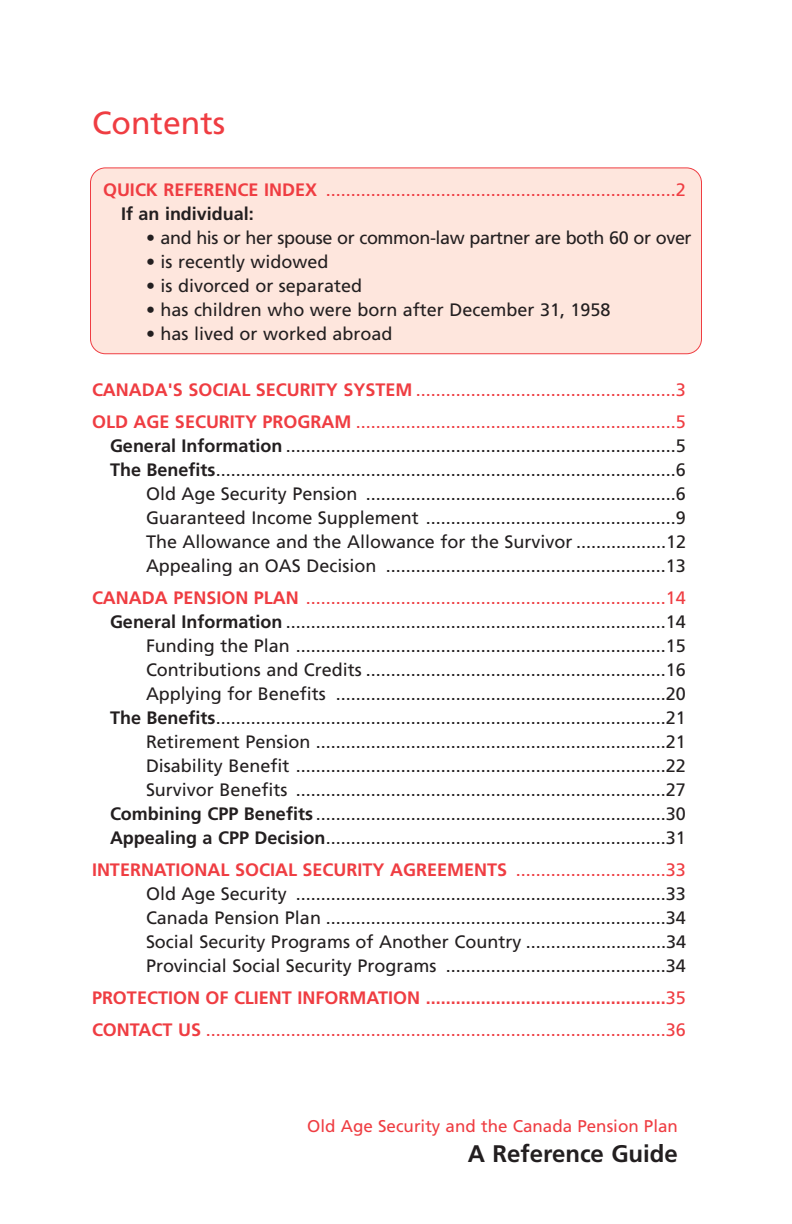
<style>
.page{position:relative;width:792px;height:1224px;background:#fff}
.page>*{position:absolute;margin:0;border:0;box-sizing:border-box;transform-origin:0 0}
.t1{font:32px "Frutiger";color:#ef3d42}
.t2{font:700 24px "Frutiger";color:#231f20}
.t3{font:18px/24px "Frutiger";color:#231f20;text-align:right}
.t4{font:18px/32px "Frutiger";color:#ef3d42}
.t5{font:18px "Frutiger";letter-spacing:-.02em;color:#231f20}
.t6{font:17px "Frutiger";color:#ef3d42}
.s1{font-weight:700}
.s2{font-weight:700;color:#231f20}
.s3{font-weight:700;color:#ef3d42}
.s4{color:#ef3d42}
</style>
<div class="page">
<div style="left:90px;top:168px;width:612px;height:186px;background:#fee6dd;border-radius:15px"></div>
<div style="left:90px;top:167px;width:612px;height:187px;border:2px solid #ef3d42;border-radius:15px"></div>
<h1 class="t1" style="left:92px;top:110px;width:135px">Contents</h1>
<p class="t4" style="left:121px;top:179px;width:566px;line-height:24px;text-indent:-18px"><span class="s1">QUICK REFERENCE INDEX</span> ......................................................................2<br><span class="s2">If an individual:</span></p>
<p class="t5" style="left:146px;top:230px;width:547px">• and his or her spouse or common-law partner are both 60 or over</p>
<p class="t3" style="left:146px;top:251px;width:184px">• is recently widowed</p>
<p class="t3" style="left:146px;top:275px;width:218px">• is divorced or separated</p>
<p class="t3" style="left:146px;top:299px;width:466px">• has children who were born after December 31, 1958</p>
<p class="t3" style="left:146px;top:323px;width:248px">• has lived or worked abroad</p>
<p class="t4" style="left:92px;top:375px;width:595px"><span class="s1">CANADA'S SOCIAL SECURITY SYSTEM</span> ....................................................3<br><span class="s1">OLD AGE SECURITY PROGRAM</span> ................................................................5</p>
<p class="t3" style="left:110px;top:435px;width:578px"><span class="s1">General Information</span> ..............................................................................5<br><span class="s1">The Benefits</span>............................................................................................6<br>Old Age Security Pension ..............................................................6<br>Guaranteed Income Supplement ..................................................9<br>The Allowance and the Allowance for the Survivor ..................12<br>Appealing an OAS Decision ........................................................13</p>
<p class="t3" style="left:92px;top:587px;width:595px"><span class="s3">CANADA PENSION PLAN</span> <span class="s4">........................................................................14<br></span><span class="s1">General Information</span> ............................................................................14<br>Funding the Plan ..........................................................................15<br>Contributions and Credits ............................................................16<br>Applying for Benefits ..................................................................20<br><span class="s1">The Benefits</span>..........................................................................................21<br>Retirement Pension ......................................................................21<br>Disability Benefit ..........................................................................22<br>Survivor Benefits ..........................................................................27<br><span class="s1">Combining CPP Benefits</span> ......................................................................30<br><span class="s1">Appealing a CPP Decision</span>....................................................................31</p>
<p class="t3" style="left:146px;top:859px;width:542px;text-align:justify;text-indent:-54px"><span class="s3">INTERNATIONAL SOCIAL SECURITY AGREEMENTS</span> <span class="s4">..............................33<br></span>Old Age Security ..........................................................................33<br>Canada Pension Plan ....................................................................34<br>Social Security Programs of Another Country ............................34<br>Provincial Social Security Programs ............................................34</p>
<p class="t4" style="left:92px;top:983px;width:595px"><span class="s1">PROTECTION OF CLIENT INFORMATION ................................................</span>35<br><span class="s1">CONTACT US</span> ............................................................................................36</p>
<p class="t6" style="left:307px;top:1119px;width:372px">Old Age Security and the Canada Pension Plan</p>
<h2 class="t2" style="left:468px;top:1144px;width:212px">A Reference Guide</h2>
</div>
